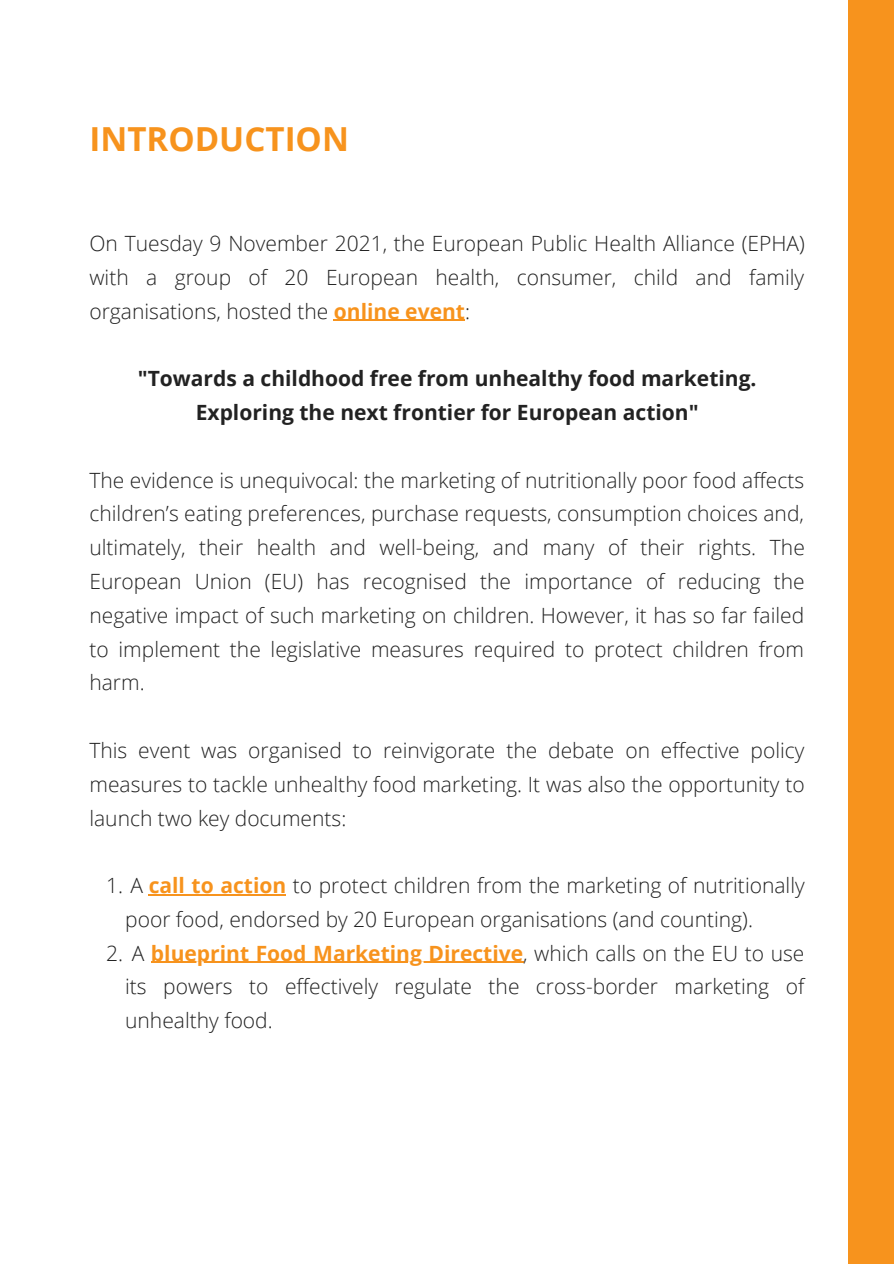
<style>
.page{position:relative;width:894px;height:1264px;background:#fff}
.page>*{position:absolute;margin:0;border:0;box-sizing:border-box;transform-origin:0 0}
.t1{font:700 33.15px "Open Sans";color:#f7931d}
.t2{font:300 21px/33.8px "Open Sans";color:#222;text-align:justify}
.t3{font:700 21px/33.8px "Open Sans";color:#222;text-align:center}
.s1{font-weight:700;color:#f7931d}
</style>
<div class="page">
<hr style="left:149px;top:894px;width:137px;height:1px;background:#f7931d">
<hr style="left:151px;top:961px;width:372px;height:1px;background:#f7931d">
<hr style="left:334px;top:320px;width:131px;height:1px;background:#f7931d">
<div style="left:848px;top:0;width:45px;height:1263px;background:#f7931d"></div>
<h1 class="t1" style="left:89px;top:115px;width:261px">INTRODUCTION</h1>
<p class="t2" style="left:89px;top:226px;width:716px">On Tuesday 9 November 2021, the European Public Health Alliance (EPHA) with a group of 20 European health, consumer, child and family organisations, hosted the <span class="s1">online event</span>:</p>
<p class="t3" style="left:138px;top:361px;width:620px">"Towards a childhood free from unhealthy food marketing.<br>Exploring the next frontier for European action"</p>
<p class="t2" style="left:89px;top:462px;width:716px">The evidence is unequivocal: the marketing of nutritionally poor food affects children’s eating preferences, purchase requests, consumption choices and, ultimately, their health and well-being, and many of their rights. The European Union (EU) has recognised the importance of reducing the negative impact of such marketing on children. However, it has so far failed to implement the legislative measures required to protect children from harm.</p>
<p class="t2" style="left:89px;top:733px;width:716px">This event was organised to reinvigorate the debate on effective policy measures to tackle unhealthy food marketing. It was also the opportunity to launch two key documents:</p>
<p class="t2" style="left:125px;top:868px;width:681px;text-indent:-19px">1. A <span class="s1">call to action</span> to protect children from the marketing of nutritionally poor food, endorsed by 20 European organisations (and counting).</p>
<p class="t2" style="left:125px;top:935px;width:680px;text-indent:-19px">2. A <span class="s1">blueprint Food Marketing Directive</span>, which calls on the EU to use its powers to effectively regulate the cross-border marketing of unhealthy food.</p>
</div>
